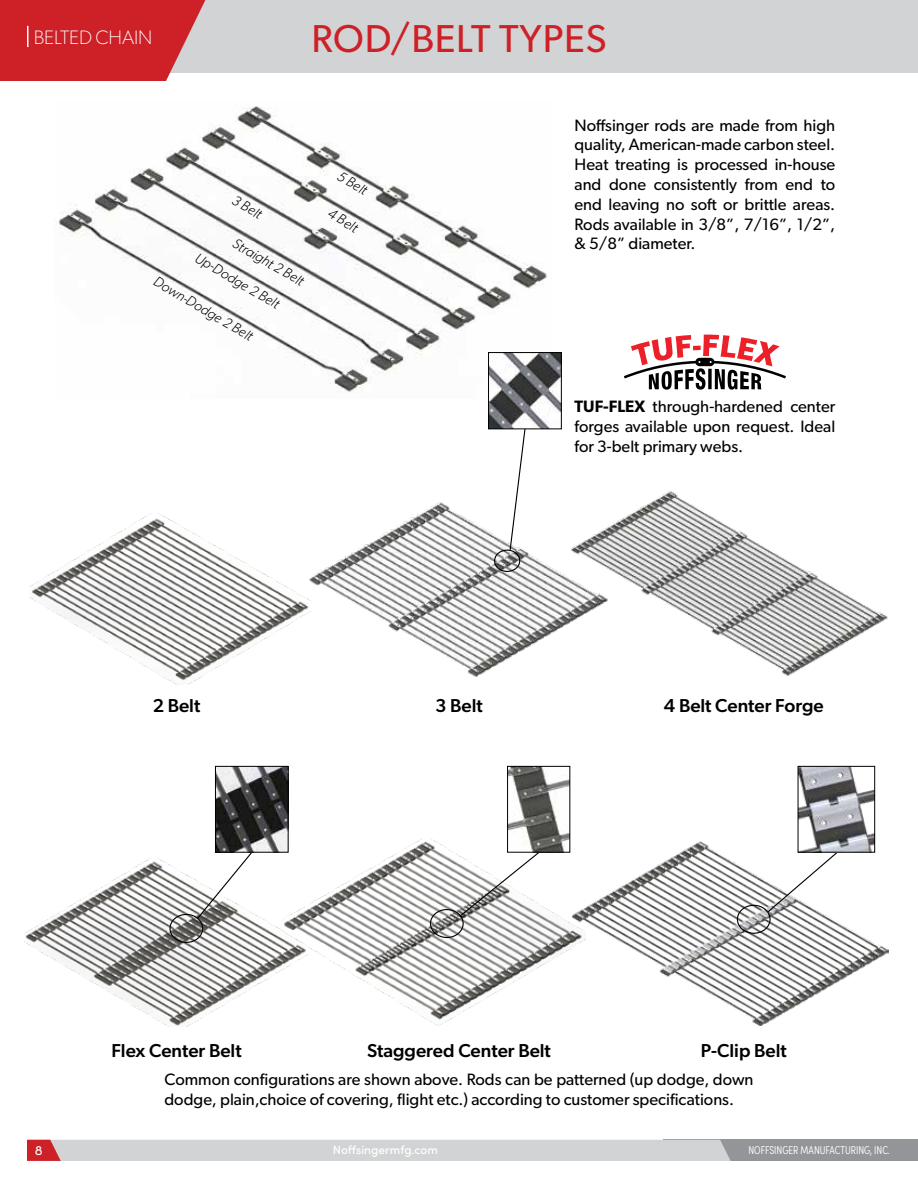
<style>
.page{position:relative;width:918px;height:1188px;background:#fff}
.page>*{position:absolute;margin:0;border:0;box-sizing:border-box;transform-origin:0 0}
.t1{font:39px "Gibson";letter-spacing:.02em;color:#cd2027}
.t2{font:100 19.5px "Gibson";letter-spacing:-.01em;color:#fff}
.t3{font:500 18.75px "Gibson";color:#000}
.t4{font:16.5px/19.8px "Gibson";color:#000;text-align:justify}
.t5{font:italic 300 14.25px "Gibson";color:#000}
.t6{font:13.5px "Sofia Pro";color:#fff}
.t7{font:500 12px "Sofia Pro";color:#fff}
.t8{font:300 11.4px "Sofia Pro Condensed";color:#fff}
.s1{font-weight:600}
</style>
<div class="page">
<div style="left:663px;top:1140px;width:255px;height:21px;background:#939598"></div>
<div style="left:27px;top:1140px;width:704px;height:21px;background:#d1d3d4"></div>
<div style="left:0;top:0;width:918px;height:73px;background:#d1d3d4"></div>
<svg style="left:0;top:0;width:206px;height:81px"></svg>
<img style="left:586px;top:841px;width:303px;height:184px">
<img style="left:311px;top:502px;width:257px;height:175px">
<img style="left:58px;top:106px;width:489px;height:287px">
<img style="left:24px;top:858px;width:257px;height:169px">
<img style="left:281px;top:838px;width:305px;height:187px">
<img style="left:490px;top:354px;width:70px;height:73px">
<div style="left:488px;top:352px;width:74px;height:77px;border:1px solid #000"></div>
<div style="left:494px;top:550px;width:26px;height:22px;border:1px solid #000;border-radius:50%"></div>
<svg style="left:509px;top:428px;width:17px;height:123px"></svg>
<div style="left:169px;top:914px;width:34px;height:29px;border:1px solid #000;border-radius:50%"></div>
<div style="left:430px;top:909px;width:34px;height:29px;border:1px solid #000;border-radius:50%"></div>
<div style="left:737px;top:905px;width:34px;height:29px;border:1px solid #000;border-radius:50%"></div>
<svg style="left:196px;top:853px;width:57px;height:67px"></svg>
<svg style="left:459px;top:851px;width:81px;height:67px"></svg>
<svg style="left:767px;top:851px;width:72px;height:62px"></svg>
<img style="left:217px;top:768px;width:70px;height:83px">
<div style="left:215px;top:766px;width:74px;height:87px;border:1px solid #000"></div>
<img style="left:509px;top:768px;width:59px;height:83px">
<div style="left:507px;top:766px;width:63px;height:87px;border:1px solid #000"></div>
<img style="left:800px;top:768px;width:73px;height:83px">
<div style="left:798px;top:766px;width:77px;height:87px;border:1px solid #000"></div>
<img style="left:30px;top:514px;width:281px;height:170px">
<img style="left:568px;top:491px;width:320px;height:185px">
<svg style="left:624px;top:335px;width:162px;height:55px"></svg>
<p class="t2" style="left:34px;top:25px;width:120px">BELTED CHAIN</p>
<h1 class="t1" style="left:311px;top:15px;width:297px">ROD/BELT TYPES</h1>
<p class="t5" style="left:238px;top:191px;width:34px;rotate:31deg">3 Belt</p>
<p class="t5" style="left:238px;top:234px;width:82px;rotate:30deg">Straight 2 Belt</p>
<p class="t5" style="left:201px;top:249px;width:97px;rotate:30deg">Up-Dodge 2 Belt</p>
<p class="t5" style="left:159px;top:273px;width:114px;rotate:30deg">Down-Dodge 2 Belt</p>
<p class="t5" style="left:343px;top:167px;width:34px;rotate:31deg">5 Belt</p>
<p class="t5" style="left:334px;top:204px;width:34px;rotate:31deg">4 Belt</p>
<p class="t4" style="left:575px;top:115px;width:262px">Noffsinger rods are made from high quality, American-made carbon steel.<br>Heat treating is processed in-house and done consistently from end to end leaving no soft or brittle areas.<br>Rods available in 3/8”, 7/16”, 1/2”, &amp; 5/8” diameter.</p>
<p class="t4" style="left:575px;top:396px;width:262px"><span class="s1">TUF-FLEX</span> through-hardened center forges available upon request. Ideal for 3-belt primary webs.</p>
<p class="t3" style="left:153px;top:695px;width:49px">2 Belt</p>
<p class="t3" style="left:435px;top:695px;width:49px">3 Belt</p>
<p class="t3" style="left:664px;top:695px;width:161px">4 Belt Center Forge</p>
<p class="t3" style="left:111px;top:1039px;width:132px">Flex Center Belt</p>
<p class="t3" style="left:367px;top:1039px;width:185px">Staggered Center Belt</p>
<p class="t3" style="left:701px;top:1039px;width:87px">P-Clip Belt</p>
<p class="t4" style="left:164px;top:1069px;width:591px">Common configurations are shown above. Rods can be patterned (up dodge, down dodge, plain,choice of covering, flight etc.) according to customer specifications.</p>
<p class="t6" style="left:35px;top:1141px;width:9px">8</p>
<p class="t7" style="left:333px;top:1141px;width:106px">Noffsingermfg.com</p>
<p class="t8" style="left:748px;top:1142px;width:143px">NOFFSINGER MANUFACTURING, INC.</p>
</div>
